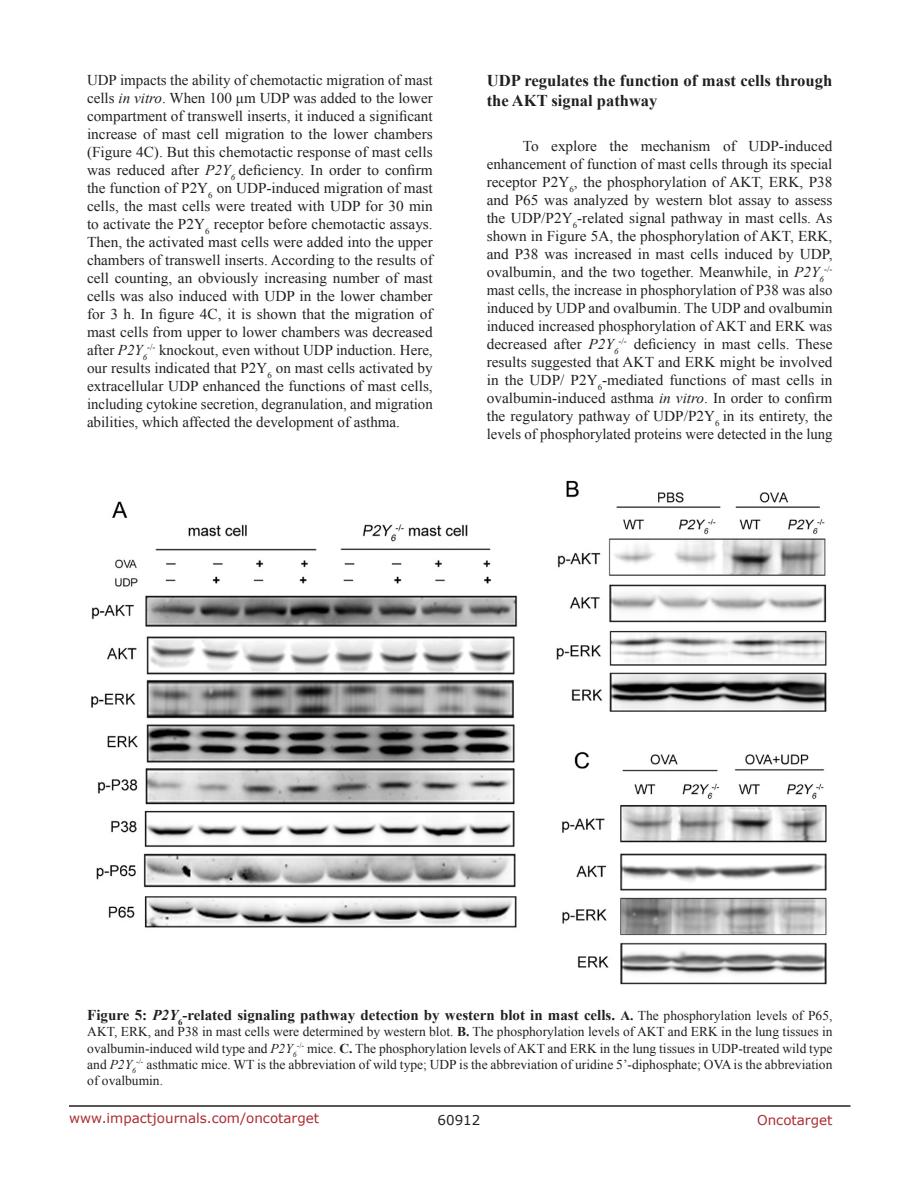
<style>
.page{position:relative;width:918px;height:1188px;background:#fff}
.page>*{position:absolute;margin:0;border:0;box-sizing:border-box;transform-origin:0 0}
.t1{font:700 16.5px/19.8px "Times New Roman";color:#221f22}
.t2{font:15px/18px "Times New Roman";color:#231f20;text-align:justify}
.t3{font:700 15px "Times New Roman";color:#221f22}
.t4{font:13.5px/16.2px "Times New Roman";color:#221f22;text-align:justify}
.t5{font:13.5px "Verdana";color:#ac2b31}
.t6{font:13.5px "Verdana";color:#221f22}
.t7{font:8.7px "Times New Roman";color:#221f22}
.s1{font-style:italic;color:#221f22}
.s2{color:#221f22}
.s3{font-style:italic}
.s4{font-size:13.5px}
.s5{font-weight:400;font-size:13.5px}
.s6{font-weight:400;font-size:13.5px;color:#231f20}
.s7{font-weight:700}
.s8{color:#231f20}
</style>
<div class="page">
<hr style="left:69px;top:1105px;width:781px;height:2px;background:#231f20">
<img style="left:91px;top:480px;width:736px;height:505px">
<p class="t2" style="left:87px;top:71px;width:347px">UDP impacts the ability of chemotactic migration of mast cells <span class="s1">in vitro</span>. When 100 μm UDP was added to the lower compartment of transwell inserts, it induced a significant increase of mast cell migration to the lower chambers (Figure 4C). But this chemotactic response of mast cells was reduced after <span class="s1">P2Y</span><sub>6</sub> deficiency. In order to confirm the function of P2Y<sub>6</sub> on UDP-induced migration of mast cells, the mast cells were treated with UDP for 30 min to activate the P2Y<sub>6</sub> receptor before chemotactic assays.<br>Then, the activated mast cells were added into the upper chambers of transwell inserts. According to the results of cell counting, an obviously increasing number of mast cells was also induced with UDP in the lower chamber for 3 h. In figure 4C, it is shown that the migration of mast cells from upper to lower chambers was decreased after <span class="s1">P2Y</span><sub>6</sub><sup>-/-</sup> knockout, even without UDP induction. Here, our results indicated that P2Y<sub>6</sub> on mast cells activated by extracellular UDP enhanced the functions of mast cells, including cytokine secretion, degranulation, and migration abilities, which affected the development of asthma.</p>
<p class="t1" style="left:487px;top:70px;width:347px">UDP regulates the function of mast cells through the AKT signal pathway</p>
<p class="t2" style="left:487px;top:137px;width:347px;text-indent:36px">To explore the mechanism of UDP-induced enhancement of function of mast cells through its special receptor P2Y<sub>6</sub>, the phosphorylation of AKT, ERK, P38 and P65 was analyzed by western blot assay to assess the UDP/P2Y<sub>6</sub>-related signal pathway in mast cells. As shown in Figure 5A, the phosphorylation of AKT, ERK, and P38 was increased in mast cells induced by UDP, ovalbumin, and the two together. Meanwhile, in <span class="s1">P2Y</span><sub>6</sub></p>
<p class="t7" style="left:824px;top:263px;width:10px">-/-</p>
<p class="t2" style="left:487px;top:281px;width:347px">mast cells, the increase in phosphorylation of P38 was also induced by UDP and <span class="s2">ovalbumin</span>. The UDP and <span class="s2">ovalbumin </span>induced increased phosphorylation of AKT and ERK was decreased after <span class="s1">P2Y</span><sub>6</sub><sup>-/-</sup> deficiency in mast cells. These results suggested that AKT and ERK might be involved in the UDP/ P2Y<sub>6</sub>-mediated functions of mast cells in <span class="s2">ovalbumin</span>-induced asthma <span class="s1">in vitro</span>. In order to confirm the regulatory pathway of UDP/P2Y<sub>6</sub> in its entirety, the levels of phosphorylated proteins were detected in the lung</p>
<p class="t3" style="left:87px;top:1005px;width:747px">Figure 5: <span class="s3">P2Y</span><sub>6</sub>-related signaling pathway detection by western blot in mast cells. <span class="s4">A.</span> <span class="s5">The</span> <span class="s6">phosphorylation level</span><span class="s5">s of P65,</span></p>
<p class="t4" style="left:87px;top:1024px;width:747px">AKT, ERK, and P38 in mast cells were determined by western blot. <span class="s7">B.</span> The <span class="s8">phosphorylation level</span>s of AKT and ERK in the lung tissues in ovalbumin-induced wild type and <span class="s3">P2Y</span><sub>6</sub><sup>-/-</sup> mice. <span class="s7">C.</span> The <span class="s8">phosphorylation level</span>s of AKT and ERK in the lung tissues in UDP-treated wild type and <span class="s3">P2Y</span><sub>6</sub><sup>-/-</sup> asthmatic mice. WT is the abbreviation of wild type; UDP is the abbreviation of uridine 5’-diphosphate; OVA is the abbreviation of ovalbumin.</p>
<p class="t5" style="left:69px;top:1109px;width:252px">www.impactjournals.com/oncotarget</p>
<p class="t6" style="left:438px;top:1111px;width:44px">60912</p>
<p class="t5" style="left:757px;top:1111px;width:77px">Oncotarget</p>
</div>
